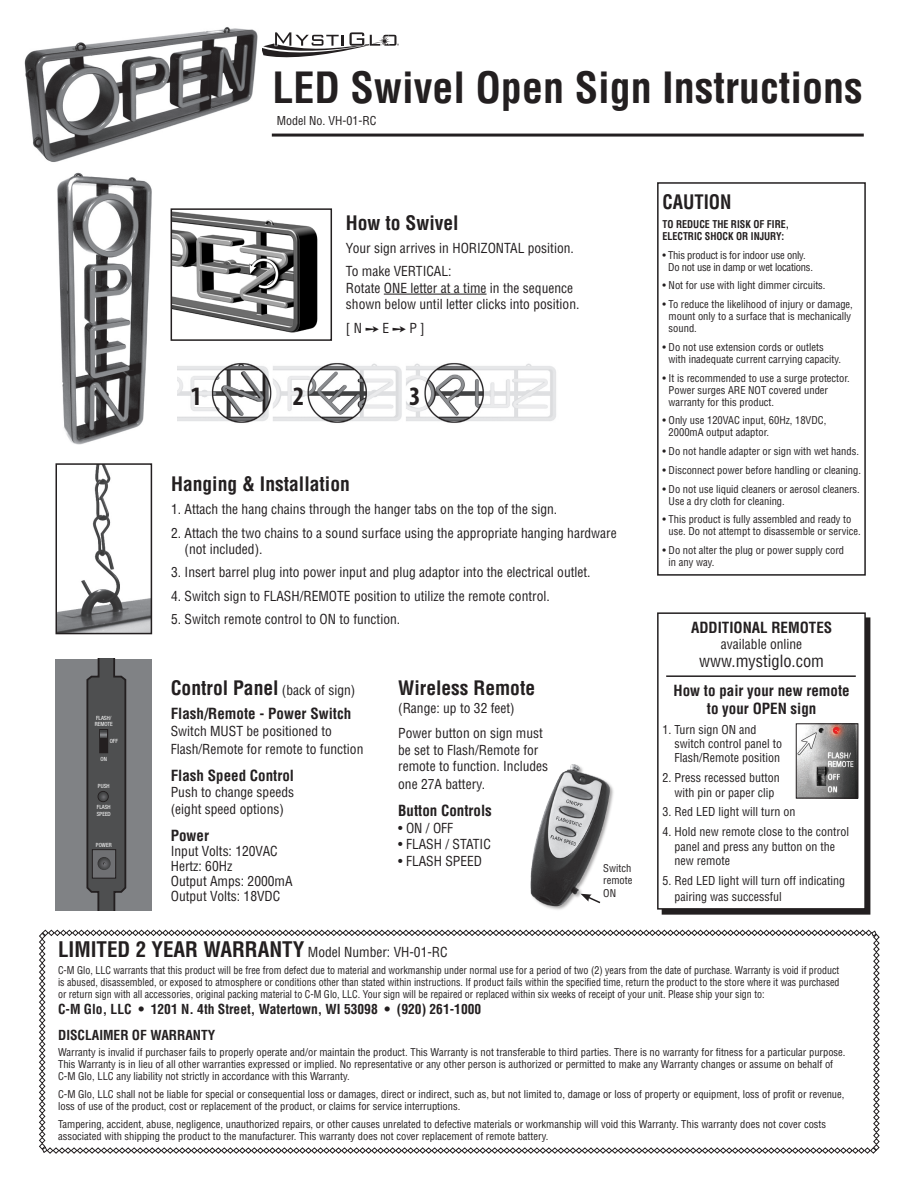
<style>
.page{position:relative;width:918px;height:1188px;background:#fff}
.page>*{position:absolute;margin:0;border:0;box-sizing:border-box;transform-origin:0 0}
.t1{font:700 condensed 42px "Helvetica LT Std";color:#231f20}
.t2{font:700 condensed 26.7px "Myriad Pro";color:#231f20}
.t3{font:700 condensed 21px "Helvetica LT Std";color:#231f20}
.t4{font:700 condensed 19.5px "Helvetica LT Std";color:#231f20}
.t5{font:700 condensed 19.5px "Helvetica LT Std";color:#231f20;scale:.95 1}
.t6{font:condensed 16.5px "Helvetica LT Std";color:#231f20}
.t7{font:700 condensed 15px/18px "Helvetica LT Std";color:#231f20;text-align:center}
.t8{font:condensed 13.5px/16.5px "Helvetica LT Std";color:#231f20}
.t9{font:700 condensed 13.5px "Helvetica LT Std";color:#231f20}
.t10{font:condensed 12px/14.4px "Helvetica LT Std";color:#231f20}
.t11{font:condensed 10.5px/12px "Helvetica LT Std";color:#231f20}
.t12{font:condensed 10.5px/12px "Helvetica LT Std";color:#231f20;text-align:justify;scale:.95 1}
.t13{font:condensed 10.5px/12px "Helvetica LT Std";letter-spacing:-.02em;color:#231f20}
.t14{font:700 condensed 10.5px/12px "Helvetica LT Std";color:#231f20;scale:.95 1}
.t15{font:condensed 5.7px/5.7px "Helvetica Neue";color:#fff}
.s1{font-weight:400;font-size:13.5px}
</style>
<div class="page">
<hr style="left:384px;top:294px;width:103px;height:1px;background:#231f20">
<img style="left:59px;top:466px;width:90px;height:165px">
<div style="left:56px;top:463px;width:96px;height:171px;border:2px solid #231f20"></div>
<hr style="left:272px;top:134px;width:592px;height:3px;background:#231f20">
<svg style="left:262px;top:32px;width:137px;height:26px"></svg>
<div style="left:657px;top:182px;width:209px;height:394px;border:2px solid #231f20"></div>
<svg style="left:39px;top:930px;width:841px;height:224px"></svg>
<div style="left:662px;top:617px;width:208px;height:298px;border:2px solid #231f20"></div>
<div style="left:658px;top:613px;width:207px;height:296px;background:#fff"></div>
<div style="left:657px;top:612px;width:209px;height:298px;border:2px solid #231f20"></div>
<hr style="left:666px;top:675px;width:190px;height:2px;background:#231f20">
<img style="left:798px;top:725px;width:58px;height:71px">
<div style="left:796px;top:723px;width:62px;height:75px;border:1px solid #231f20"></div>
<img style="left:530px;top:764px;width:84px;height:146px">
<svg style="left:580px;top:894px;width:22px;height:11px"></svg>
<img style="left:24px;top:27px;width:234px;height:135px">
<div style="left:56px;top:659px;width:96px;height:252px;background:#808285"></div>
<svg style="left:86px;top:659px;width:41px;height:252px;background:#4f5051"></svg>
<img style="left:174px;top:211px;width:144px;height:122px">
<div style="left:171px;top:208px;width:161px;height:133px;border:2px solid #231f20"></div>
<img style="left:178px;top:363px;width:378px;height:60px">
<img style="left:57px;top:172px;width:95px;height:273px">
<p class="t1" style="left:272px;top:62px;width:592px">LED Swivel Open Sign Instructions</p>
<p class="t15" style="left:95px;top:716px;width:20px">FLASH/<br>REMOTE</p>
<p class="t15" style="left:101px;top:756px;width:8px">ON</p>
<p class="t15" style="left:98px;top:784px;width:13px">PUSH</p>
<p class="t15" style="left:97px;top:804px;width:16px;line-height:6.9px">FLASH<br>SPEED</p>
<p class="t15" style="left:96px;top:842px;width:17px">POWER</p>
<p class="t15" style="left:110px;top:738px;width:10px">OFF</p>
<p class="t10" style="left:277px;top:113px;width:101px">Model No. VH-01-RC</p>
<p class="t4" style="left:346px;top:210px;width:114px">How to Swivel</p>
<p class="t8" style="left:346px;top:240px;width:229px">Your sign arrives in HORIZONTAL position.</p>
<p class="t8" style="left:346px;top:263px;width:235px">To make VERTICAL:<br>Rotate ONE letter at a time in the sequence shown below until letter clicks into position.</p>
<p class="t8" style="left:346px;top:319px;width:18px">[ N</p>
<p class="t8" style="left:382px;top:319px;width:8px">E</p>
<p class="t8" style="left:409px;top:319px;width:17px">P ]</p>
<p class="t2" style="left:191px;top:380px;width:13px">1</p>
<p class="t2" style="left:293px;top:380px;width:13px">2</p>
<p class="t2" style="left:409px;top:380px;width:13px">3</p>
<p class="t4" style="left:171px;top:472px;width:180px">Hanging &amp; Installation</p>
<p class="t8" style="left:171px;top:501px;width:388px">1. Attach the hang chains through the hanger tabs on the top of the sign.</p>
<p class="t8" style="left:185px;top:524px;width:434px;text-indent:-14px">2. Attach the two chains to a sound surface using the appropriate hanging hardware (not included).</p>
<p class="t8" style="left:171px;top:564px;width:421px">3. Insert barrel plug into power input and plug adaptor into the electrical outlet.</p>
<p class="t8" style="left:171px;top:587px;width:380px">4. Switch sign to FLASH/REMOTE position to utilize the remote control.</p>
<p class="t8" style="left:171px;top:611px;width:231px">5. Switch remote control to ON to function.</p>
<p class="t4" style="left:171px;top:675px;width:186px">Control Panel <span class="s1">(back of sign)</span></p>
<p class="t7" style="left:171px;top:705px;width:182px">Flash/Remote - Power Switch</p>
<p class="t8" style="left:171px;top:722px;width:194px;line-height:18px">Switch MUST be positioned to<br>Flash/Remote for remote to function</p>
<p class="t7" style="left:171px;top:766px;width:125px">Flash Speed Control</p>
<p class="t8" style="left:171px;top:784px;width:125px">Push to change speeds (eight speed options)</p>
<p class="t7" style="left:171px;top:826px;width:40px">Power</p>
<p class="t8" style="left:171px;top:843px;width:108px">Input Volts: 120VAC</p>
<p class="t8" style="left:171px;top:858px;width:63px">Hertz: 60Hz</p>
<p class="t8" style="left:171px;top:873px;width:123px">Output Amps: 2000mA</p>
<p class="t8" style="left:171px;top:888px;width:111px">Output Volts: 18VDC</p>
<p class="t4" style="left:398px;top:675px;width:139px">Wireless Remote</p>
<p class="t8" style="left:398px;top:699px;width:118px">(Range: up to 32 feet)</p>
<p class="t8" style="left:398px;top:725px;width:151px">Power button on sign must be set to Flash/Remote for remote to function. Includes</p>
<p class="t8" style="left:398px;top:776px;width:88px">one 27A battery.</p>
<p class="t7" style="left:398px;top:801px;width:95px">Button Controls</p>
<p class="t8" style="left:398px;top:819px;width:57px">• ON / OFF</p>
<p class="t8" style="left:398px;top:836px;width:94px">• FLASH / STATIC</p>
<p class="t8" style="left:398px;top:852px;width:86px">• FLASH SPEED</p>
<p class="t11" style="left:603px;top:862px;width:31px;line-height:12.6px;text-align:justify">Switch remote ON</p>
<p class="t5" style="left:662px;top:190px;width:74px">CAUTION</p>
<p class="t14" style="left:662px;top:218px;width:135px">TO REDUCE THE RISK OF FIRE,<br>ELECTRIC SHOCK OR INJURY:</p>
<p class="t13" style="left:668px;top:249px;width:146px;text-indent:-6px">• This product is for indoor use only.<br>Do not use in damp or wet locations.</p>
<p class="t11" style="left:662px;top:280px;width:165px">• Not for use with light dimmer circuits.</p>
<p class="t11" style="left:669px;top:298px;width:186px;text-indent:-6px">• To reduce the likelihood of injury or damage, mount only to a surface that is mechanically sound.</p>
<p class="t11" style="left:669px;top:341px;width:174px;text-indent:-6px">• Do not use extension cords or outlets with inadequate current carrying capacity.</p>
<p class="t11" style="left:669px;top:372px;width:183px;text-indent:-6px">• It is recommended to use a surge protector.<br>Power surges ARE NOT covered under warranty for this product.</p>
<p class="t11" style="left:669px;top:415px;width:159px;text-indent:-6px">• Only use 120VAC input, 60Hz, 18VDC,<br>2000mA output adaptor.</p>
<p class="t11" style="left:662px;top:445px;width:198px">• Do not handle adapter or sign with wet hands.</p>
<p class="t11" style="left:662px;top:464px;width:200px">• Disconnect power before handling or cleaning.</p>
<p class="t11" style="left:669px;top:483px;width:193px;text-indent:-6px">• Do not use liquid cleaners or aerosol cleaners.<br>Use a dry cloth for cleaning.</p>
<p class="t11" style="left:669px;top:514px;width:194px;text-indent:-6px">• This product is fully assembled and ready to use. Do not attempt to disassemble or service.</p>
<p class="t11" style="left:669px;top:544px;width:177px;text-indent:-6px">• Do not alter the plug or power supply cord in any way.</p>
<p class="t7" style="left:691px;top:619px;width:143px">ADDITIONAL REMOTES</p>
<p class="t8" style="left:721px;top:636px;width:83px">available online</p>
<p class="t6" style="left:699px;top:651px;width:126px">www.mystiglo.com</p>
<p class="t7" style="left:674px;top:681px;width:178px">How to pair your new remote to your OPEN sign</p>
<p class="t10" style="left:674px;top:722px;width:109px;text-indent:-12px">1. Turn sign ON and switch control panel to<br>Flash/Remote position</p>
<p class="t10" style="left:662px;top:771px;width:119px;text-align:center">2. Press recessed button with pin or paper clip</p>
<p class="t10" style="left:662px;top:805px;width:134px">3. Red LED light will turn on</p>
<p class="t10" style="left:674px;top:825px;width:176px;text-indent:-12px">4. Hold new remote close to the control panel and press any button on the new remote</p>
<p class="t10" style="left:674px;top:872px;width:172px;line-height:16.2px;text-indent:-12px">5. Red LED light will turn off indicating pairing was successful</p>
<p class="t3" style="left:58px;top:937px;width:391px">LIMITED 2 YEAR WARRANTY <span class="s1">Model Number: VH-01-RC</span></p>
<p class="t12" style="left:58px;top:964px;width:824px">C-M Glo, LLC warrants that this product will be free from defect due to material and workmanship under normal use for a period of two (2) years from the date of purchase. Warranty is void if product is abused, disassembled, or exposed to atmosphere or conditions other than stated within instructions. If product fails within the specified time, return the product to the store where it was purchased or return sign with all accessories, original packing material to C-M Glo, LLC. Your sign will be repaired or replaced within six weeks of receipt of your unit. Please ship your sign to:</p>
<p class="t9" style="left:58px;top:1001px;width:425px">C-M Glo, LLC • 1201 N. 4th Street, Watertown, WI 53098 • (920) 261-1000</p>
<p class="t9" style="left:58px;top:1027px;width:159px">DISCLAIMER OF WARRANTY</p>
<p class="t11" style="left:58px;top:1047px;width:789px">Warranty is invalid if purchaser fails to properly operate and/or maintain the product. This Warranty is not transferable to third parties. There is no warranty for fitness for a particular purpose.<br>This Warranty is in lieu of all other warranties expressed or implied. No representative or any other person is authorized or permitted to make any Warranty changes or assume on behalf of<br>C-M Glo, LLC any liability not strictly in accordance with this Warranty.</p>
<p class="t11" style="left:58px;top:1089px;width:788px">C-M Glo, LLC shall not be liable for special or consequential loss or damages, direct or indirect, such as, but not limited to, damage or loss of property or equipment, loss of profit or revenue, loss of use of the product, cost or replacement of the product, or claims for service interruptions.</p>
<p class="t11" style="left:58px;top:1119px;width:770px">Tampering, accident, abuse, negligence, unauthorized repairs, or other causes unrelated to defective materials or workmanship will void this Warranty. This warranty does not cover costs associated with shipping the product to the manufacturer. This warranty does not cover replacement of remote battery.</p>
</div>
